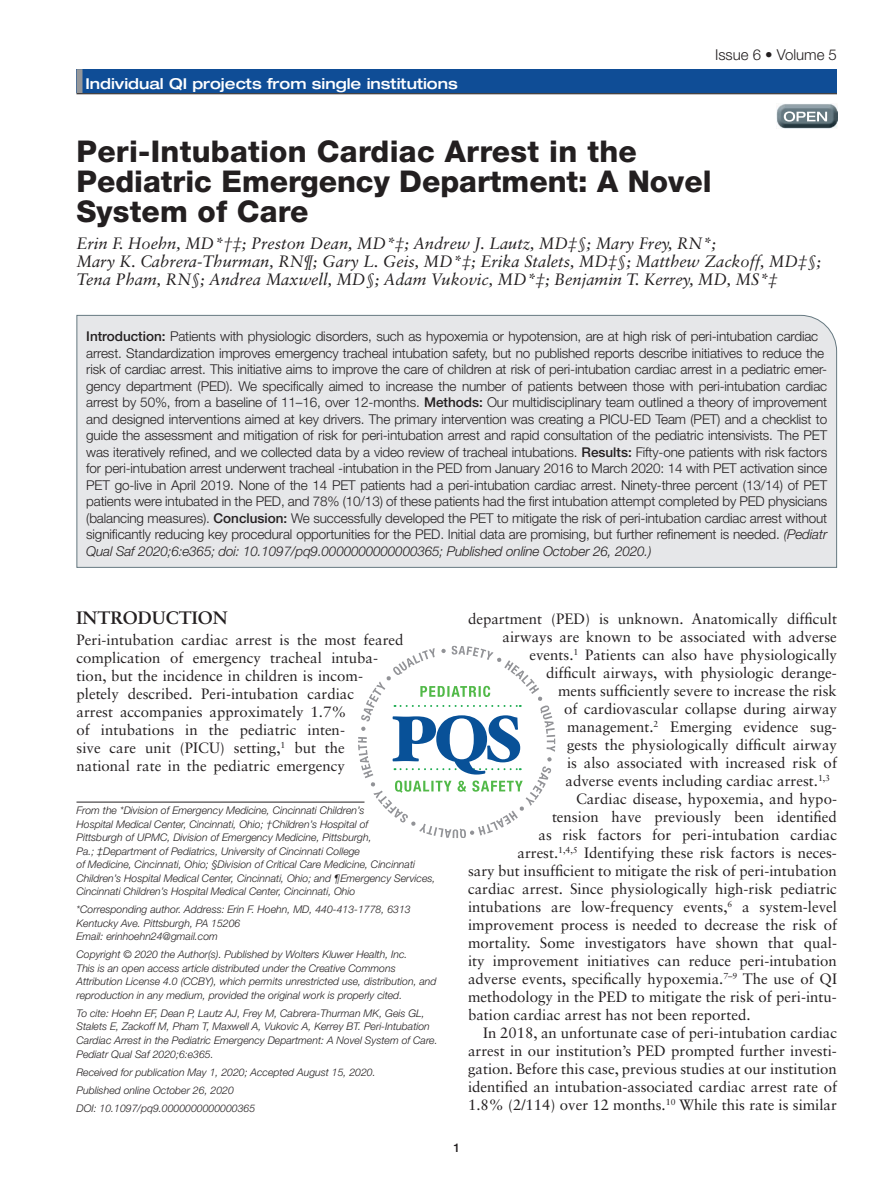
<style>
.page{position:relative;width:891px;height:1188px;background:#fff}
.page>*{position:absolute;margin:0;border:0;box-sizing:border-box;transform-origin:0 0}
.t1{font:800 30px/30px "Helvetica Neue LT Std";letter-spacing:.005em;color:#231f20}
.t2{font:700 18px "Sabon LT Std";color:#231f20}
.t3{font:italic 16.5px/18px "Sabon LT Std";color:#231f20}
.t4{font:15px/18px "Sabon LT Std";color:#231f20}
.t5{font:500 expanded 15px "Helvetica Neue LT Std";color:#fff}
.t6{font:300 15px "Helvetica Neue LT Std";color:#231f20}
.t7{font:300 13.5px/16.5px "Helvetica Neue LT Std";letter-spacing:-.01em;color:#231f20}
.t8{font:500 12px "Helvetica Neue LT Std";color:#231f20}
.t9{font:italic 300 10.5px/13.5px "Helvetica Neue LT Std";color:#231f20}
.s1{font-weight:500}
.s2{font-style:italic}
</style>
<div class="page">
<img style="left:776px;top:104px;width:61px;height:25px">
<svg style="left:784px;top:111px;width:43px;height:11px"></svg>
<div style="left:76px;top:315px;width:761px;height:253px;background:#e6e7e9"></div>
<hr style="left:76px;top:802px;width:288px;height:1px;background:#231f20">
<svg style="left:358px;top:646px;width:197px;height:192px"></svg>
<div style="left:76px;top:69px;width:761px;height:24px;background:#0f4d96"></div>
<div style="left:76px;top:69px;width:6px;height:24px;background:#95979a"></div>
<hr style="left:76px;top:93px;width:761px;height:1px;background:#231f20">
<p class="t5" style="left:86px;top:74px;width:374px">Individual QI projects from single institutions</p>
<p class="t6" style="left:715px;top:46px;width:123px">Issue 6 • Volume 5</p>
<h1 class="t1" style="left:76px;top:136px;width:637px">Peri-Intubation Cardiac Arrest in the<br>Pediatric Emergency Department: A Novel<br>System of Care</h1>
<p class="t3" style="left:76px;top:234px;width:746px">Erin F. Hoehn, MD*†‡; Preston Dean, MD*‡; Andrew J. Lautz, MD‡§; Mary Frey, RN*;<br>Mary K. Cabrera-Thurman, RN¶; Gary L. Geis, MD*‡; Erika Stalets, MD‡§; Matthew Zackoff, MD‡§;<br>Tena Pham, RN§; Andrea Maxwell, MD§; Adam Vukovic, MD*‡; Benjamin T. Kerrey, MD, MS*‡</p>
<p class="t7" style="left:86px;top:328px;width:743px"><span class="s1">Introduction:</span> Patients with physiologic disorders, such as hypoxemia or hypotension, are at high risk of peri-intubation cardiac arrest. Standardization improves emergency tracheal intubation safety, but no published reports describe initiatives to reduce the risk of cardiac arrest. This initiative aims to improve the care of children at risk of peri-intubation cardiac arrest in a pediatric emer&shy;gency department (PED). We specifically aimed to increase the number of patients between those with peri-intubation cardiac arrest by 50%, from a baseline of 11–16, over 12-months. <span class="s1">Methods:</span> Our multidisciplinary team outlined a theory of improvement and designed interventions aimed at key drivers. The primary intervention was creating a PICU-ED Team (PET) and a checklist to guide the assessment and mitigation of risk for peri-intubation arrest and rapid consultation of the pediatric intensivists. The PET was iteratively refined, and we collected data by a video review of tracheal intubations. <span class="s1">Results:</span> Fifty-one patients with risk factors for peri-intubation arrest underwent tracheal -intubation in the PED from January 2016 to March 2020: 14 with PET activation since PET go-live in April 2019. None of the 14 PET patients had a peri-intubation cardiac arrest. Ninety-three percent (13/14) of PET patients were intubated in the PED, and 78% (10/13) of these patients had the first intubation attempt completed by PED physicians (balancing measures). <span class="s1">Conclusion:</span> We successfully developed the PET to mitigate the risk of peri-intubation cardiac arrest without significantly reducing key procedural opportunities for the PED. Initial data are promising, but further refinement is needed. <span class="s2">(Pediatr Qual Saf 2020;6:e365; doi: 10.1097/pq9.0000000000000365; Published online October 26, 2020.)</span></p>
<h2 class="t2" style="left:76px;top:606px;width:153px">INTRODUCTION</h2>
<p class="t4" style="left:76px;top:630px;width:329px">Peri-intubation cardiac arrest is the most feared complication of emergency tracheal intuba&shy;tion, but the incidence in children is incom&shy;pletely described. Peri-intubation cardiac<br>arrest accompanies approximately 1.7%<br>of intubations in the pediatric inten-<br>sive care unit (PICU) setting,<sup>1</sup> but the<br>national rate in the pediatric emergency</p>
<p class="t9" style="left:76px;top:804px;width:360px">From the *Division of Emergency Medicine, Cincinnati Children’s<br>Hospital Medical Center, Cincinnati, Ohio; †Children’s Hospital of<br>Pittsburgh of UPMC, Division of Emergency Medicine, Pittsburgh,<br>Pa.; ‡Department of Pediatrics, University of Cincinnati College<br>of Medicine, Cincinnati, Ohio; §Division of Critical Care Medicine, Cincinnati Children’s Hospital Medical Center, Cincinnati, Ohio; and ¶Emergency Services, Cincinnati Children’s Hospital Medical Center, Cincinnati, Ohio</p>
<p class="t9" style="left:76px;top:903px;width:336px">*Corresponding author. Address: Erin F. Hoehn, MD, 440-413-1778, 6313<br>Kentucky Ave. Pittsburgh, PA 15206<br>Email: erinhoehn24@gmail.com</p>
<p class="t9" style="left:76px;top:948px;width:362px">Copyright © 2020 the Author(s). Published by Wolters Kluwer Health, Inc.<br>This is an open access article distributed under the Creative Commons Attribution License 4.0 (CCBY), which permits unrestricted use, distribution, and reproduction in any medium, provided the original work is properly cited.</p>
<p class="t9" style="left:76px;top:1006px;width:363px">To cite: Hoehn EF, Dean P, Lautz AJ, Frey M, Cabrera-Thurman MK, Geis GL, Stalets E, Zackoff M, Pham T, Maxwell A, Vukovic A, Kerrey BT. Peri-Intubation Cardiac Arrest in the Pediatric Emergency Department: A Novel System of Care.<br>Pediatr Qual Saf 2020;6:e365.</p>
<p class="t9" style="left:76px;top:1063px;width:301px;line-height:18px">Received for publication May 1, 2020; Accepted August 15, 2020.<br>Published online October 26, 2020<br>DOI: 10.1097/pq9.0000000000000365</p>
<p class="t4" style="left:468px;top:609px;width:370px">department (PED) is unknown. Anatomically difficult</p>
<p class="t4" style="left:503px;top:627px;width:336px">airways are known to be associated with adverse</p>
<p class="t4" style="left:530px;top:645px;width:309px">events.<sup>1</sup> Patients can also have physiologically</p>
<p class="t4" style="left:546px;top:663px;width:292px">difficult airways, with physiologic derange-</p>
<p class="t4" style="left:558px;top:681px;width:281px">ments sufficiently severe to increase the risk</p>
<p class="t4" style="left:564px;top:699px;width:275px">of cardiovascular collapse during airway</p>
<p class="t4" style="left:567px;top:717px;width:271px">management.<sup>2</sup> Emerging evidence sug-</p>
<p class="t4" style="left:567px;top:735px;width:272px">gests the physiologically difficult airway</p>
<p class="t4" style="left:567px;top:753px;width:272px">is also associated with increased risk of</p>
<p class="t4" style="left:566px;top:771px;width:266px">adverse events including cardiac arrest.<sup>1,3</sup></p>
<p class="t4" style="left:576px;top:789px;width:263px">Cardiac disease, hypoxemia, and hypo-</p>
<p class="t4" style="left:552px;top:807px;width:286px">tension have previously been identified</p>
<p class="t4" style="left:538px;top:825px;width:300px">as risk factors for peri-intubation cardiac</p>
<p class="t4" style="left:518px;top:843px;width:321px">arrest.<sup>1,4,5</sup> Identifying these risk factors is neces-</p>
<p class="t4" style="left:468px;top:861px;width:370px">sary but insufficient to mitigate the risk of peri-intubation</p>
<p class="t4" style="left:468px;top:879px;width:370px">cardiac arrest. Since physiologically high-risk pediatric</p>
<p class="t4" style="left:468px;top:897px;width:370px">intubations are low-frequency events,<sup>6</sup> a system-level</p>
<p class="t4" style="left:468px;top:915px;width:370px">improvement process is needed to decrease the risk of</p>
<p class="t4" style="left:468px;top:933px;width:370px">mortality. Some investigators have shown that qual-</p>
<p class="t4" style="left:468px;top:951px;width:370px">ity improvement initiatives can reduce peri-intubation</p>
<p class="t4" style="left:468px;top:969px;width:370px">adverse events, specifically hypoxemia.<sup>7–9</sup> The use of QI</p>
<p class="t4" style="left:468px;top:987px;width:370px">methodology in the PED to mitigate the risk of peri-intu-</p>
<p class="t4" style="left:468px;top:1005px;width:284px">bation cardiac arrest has not been reported.</p>
<p class="t4" style="left:483px;top:1023px;width:355px">In 2018, an unfortunate case of peri-intubation cardiac</p>
<p class="t4" style="left:468px;top:1041px;width:370px">arrest in our institution’s PED prompted further investi-</p>
<p class="t4" style="left:468px;top:1059px;width:370px">gation. Before this case, previous studies at our institution</p>
<p class="t4" style="left:468px;top:1077px;width:370px">identified an intubation-associated cardiac arrest rate of</p>
<p class="t4" style="left:468px;top:1095px;width:370px">1.8% (2/114) over 12 months.<sup>10</sup> While this rate is similar</p>
<p class="t8" style="left:453px;top:1140px;width:8px">1</p>
</div>
